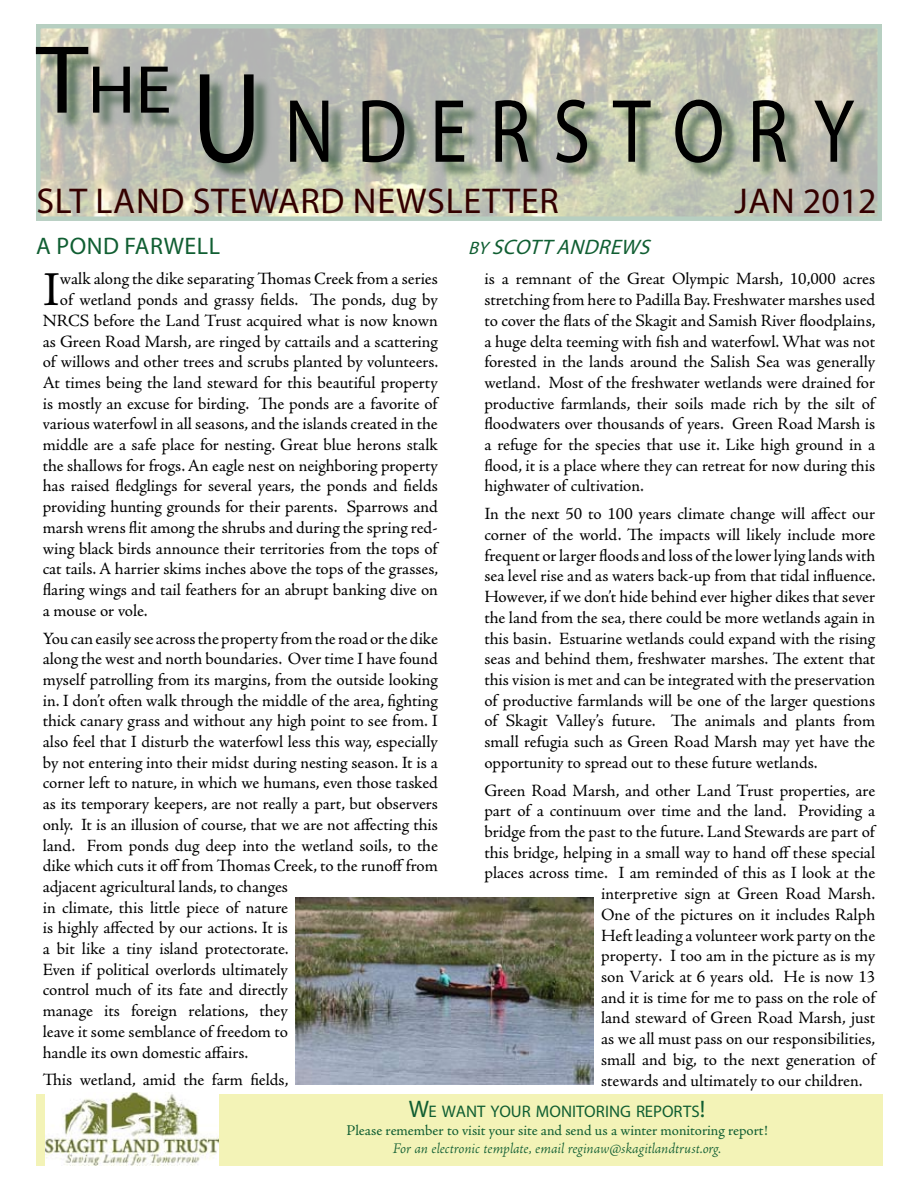
<style>
.page{position:relative;width:918px;height:1188px;background:#fff}
.page>*{position:absolute;margin:0;border:0;box-sizing:border-box;transform-origin:0 0}
.t1{font:90.75px "Myriad Pro";letter-spacing:.3em;color:#000;scale:.83 1}
.t2{font:68.25px "Myriad Pro";color:#000;scale:1.08 1}
.t3{font:48.9px "Adobe Jenson Pro";color:#000}
.t4{font:36px "Myriad Pro";letter-spacing:.02em;color:#340000}
.t5{font:24px "Myriad Pro";letter-spacing:.02em;color:#105e32}
.t6{font:italic 21px "Myriad Pro";color:#105e32}
.t7{font:17.25px/20.7px "Adobe Jenson Pro";color:#000;text-align:justify}
.t8{font:16.8px "Myriad Pro";color:#105e32}
.t9{font:15px "Adobe Jenson Pro";letter-spacing:-.005em;color:#105e32}
.t10{font:italic 300 15px "Adobe Jenson Pro";letter-spacing:-.005em;color:#105e32}
.s1{font-size:97.5px}
.s2{font-size:129.6px}
.s3{font-size:18px}
.s4{font-size:24px}
</style>
<div class="page">
<div style="left:36px;top:1094px;width:846px;height:72px;background:#f3f3b7"></div>
<img style="left:46px;top:1092px;width:172px;height:74px">
<img style="left:41px;top:29px;width:836px;height:187px">
<div style="left:201px;top:76px;width:671px;height:106px;background:#385840;opacity:.75"></div>
<div style="left:38px;top:48px;width:150px;height:85px;background:#385840;opacity:.75"></div>
<img style="left:296px;top:897px;width:298px;height:187px">
<h2 class="t2" style="left:36px;top:48px;width:127px"><span class="s1">T</span>HE</h2>
<h1 class="t1" style="left:192px;top:75px;width:800px"><span class="s2">U</span> NDERSTORY</h1>
<h3 class="t4" style="left:36px;top:179px;width:101px">SLT LAND</h3>
<h3 class="t4" style="left:193px;top:179px;width:61px">STEWARD</h3>
<h3 class="t4" style="left:353px;top:179px;width:46px">NEWSLE</h3>
<h3 class="t4" style="left:482px;top:179px;width:57px">TTER</h3>
<h3 class="t4" style="left:734px;top:178px;width:144px">JAN 2012</h3>
<h3 class="t5" style="left:36px;top:231px;width:185px">A POND FARWELL</h3>
<p class="t6" style="left:468px;top:234px;width:116px"><span class="s3">BY</span>SCOTTANDREWS</p>
<h3 class="t3" style="left:43px;top:262px;width:19px">I</h3>
<p class="t7" style="left:60px;top:269px;width:379px">walk along the dike separating Thomas Creek from a series</p>
<p class="t7" style="left:484px;top:269px;width:393px">is a remnant of the Great Olympic Marsh, 10,000 acres stretching from here to Padilla Bay. Freshwater marshes used to cover the flats of the Skagit and Samish River floodplains, a huge delta teeming with fish and waterfowl. What was not forested in the lands around the Salish Sea was generally wetland. Most of the freshwater wetlands were drained for productive farmlands, their soils made rich by the silt of floodwaters over thousands of years. Green Road Marsh is a refuge for the species that use it. Like high ground in a flood, it is a place where they can retreat for now during this highwater of cultivation.</p>
<p class="t7" style="left:484px;top:504px;width:393px">In the next 50 to 100 years climate change will affect our corner of the world. The impacts will likely include more frequent or larger floods and loss of the lower lying lands with sea level rise and as waters back-up from that tidal influence.<br>However, if we don’t hide behind ever higher dikes that sever the land from the sea, there could be more wetlands again in this basin. Estuarine wetlands could expand with the rising seas and behind them, freshwater marshes. The extent that this vision is met and can be integrated with the preservation of productive farmlands will be one of the larger questions of Skagit Valley’s future. The animals and plants from small refugia such as Green Road Marsh may yet have the opportunity to spread out to these future wetlands.</p>
<p class="t7" style="left:484px;top:780px;width:392px">Green Road Marsh, and other Land Trust properties, are</p>
<p class="t7" style="left:484px;top:801px;width:392px">part of a continuum over time and the land. Providing a</p>
<p class="t7" style="left:484px;top:822px;width:392px">bridge from the past to the future. Land Stewards are part of</p>
<p class="t7" style="left:484px;top:842px;width:392px">this bridge, helping in a small way to hand off these special</p>
<p class="t7" style="left:484px;top:863px;width:392px">places across time. I am reminded of this as I look at the</p>
<p class="t7" style="left:601px;top:884px;width:276px">interpretive sign at Green Road Marsh.</p>
<p class="t7" style="left:601px;top:904px;width:276px">One of the pictures on it includes Ralph</p>
<p class="t7" style="left:601px;top:925px;width:276px">Heft leading a volunteer work party on the</p>
<p class="t7" style="left:601px;top:946px;width:276px">property. I too am in the picture as is my</p>
<p class="t7" style="left:601px;top:967px;width:276px">son Varick at 6 years old. He is now 13</p>
<p class="t7" style="left:601px;top:987px;width:276px">and it is time for me to pass on the role of</p>
<p class="t7" style="left:601px;top:1008px;width:276px">land steward of Green Road Marsh, just</p>
<p class="t7" style="left:601px;top:1029px;width:276px">as we all must pass on our responsibilities,</p>
<p class="t7" style="left:601px;top:1049px;width:276px">small and big, to the next generation of</p>
<p class="t7" style="left:601px;top:1071px;width:263px">stewards and ultimately to our children.</p>
<p class="t8" style="left:409px;top:1101px;width:298px"><span class="s4">W</span>E WANT YOUR MONITORING REPORTS<span class="s4">!</span></p>
<p class="t9" style="left:347px;top:1121px;width:423px">Please remember to visit your site and send us a winter monitoring report!</p>
<p class="t10" style="left:393px;top:1139px;width:330px">For an electronic template, email reginaw@skagitlandtrust.org.</p>
<p class="t7" style="left:60px;top:290px;width:380px">of wetland ponds and grassy fields. The ponds, dug by</p>
<p class="t7" style="left:43px;top:310px;width:397px">NRCS before the Land Trust acquired what is now known</p>
<p class="t7" style="left:43px;top:331px;width:397px">as Green Road Marsh, are ringed by cattails and a scattering</p>
<p class="t7" style="left:43px;top:352px;width:397px">of willows and other trees and scrubs planted by volunteers.</p>
<p class="t7" style="left:43px;top:373px;width:397px">At times being the land steward for this beautiful property</p>
<p class="t7" style="left:43px;top:393px;width:396px">is mostly an excuse for birding. The ponds are a favorite of</p>
<p class="t7" style="left:43px;top:414px;width:397px">various waterfowl in all seasons, and the islands created in the</p>
<p class="t7" style="left:43px;top:435px;width:397px">middle are a safe place for nesting. Great blue herons stalk</p>
<p class="t7" style="left:43px;top:455px;width:397px">the shallows for frogs. An eagle nest on neighboring property</p>
<p class="t7" style="left:43px;top:476px;width:397px">has raised fledglings for several years, the ponds and fields</p>
<p class="t7" style="left:43px;top:497px;width:397px">providing hunting grounds for their parents. Sparrows and</p>
<p class="t7" style="left:43px;top:517px;width:397px">marsh wrens flit among the shrubs and during the spring red-</p>
<p class="t7" style="left:43px;top:538px;width:396px">wing black birds announce their territories from the tops of</p>
<p class="t7" style="left:43px;top:559px;width:397px">cat tails. A harrier skims inches above the tops of the grasses,</p>
<p class="t7" style="left:43px;top:580px;width:397px">flaring wings and tail feathers for an abrupt banking dive on</p>
<p class="t7" style="left:43px;top:600px;width:106px">a mouse or vole.</p>
<p class="t7" style="left:43px;top:628px;width:397px;text-align:left">You can easily see across the property from the road or the dike along the west and north boundaries. Over time I have found myself patrolling from its margins, from the outside looking in. I don’t often walk through the middle of the area, fighting thick canary grass and without any high point to see from. I also feel that I disturb the waterfowl less this way, especially by not entering into their midst during nesting season. It is a corner left to nature, in which we humans, even those tasked as its temporary keepers, are not really a part, but observers only. It is an illusion of course, that we are not affecting this land. From ponds dug deep into the wetland soils, to the dike which cuts it off from Thomas Creek, to the runoff from adjacent agricultural lands, to changes<br>in climate, this little piece of nature<br>is highly affected by our actions. It is<br>a bit like a tiny island protectorate.<br>Even if political overlords ultimately<br>control much of its fate and directly<br>manage its foreign relations, they<br>leave it some semblance of freedom to<br>handle its own domestic affairs.</p>
<p class="t7" style="left:43px;top:1070px;width:247px">This wetland, amid the farm fields,</p>
</div>
